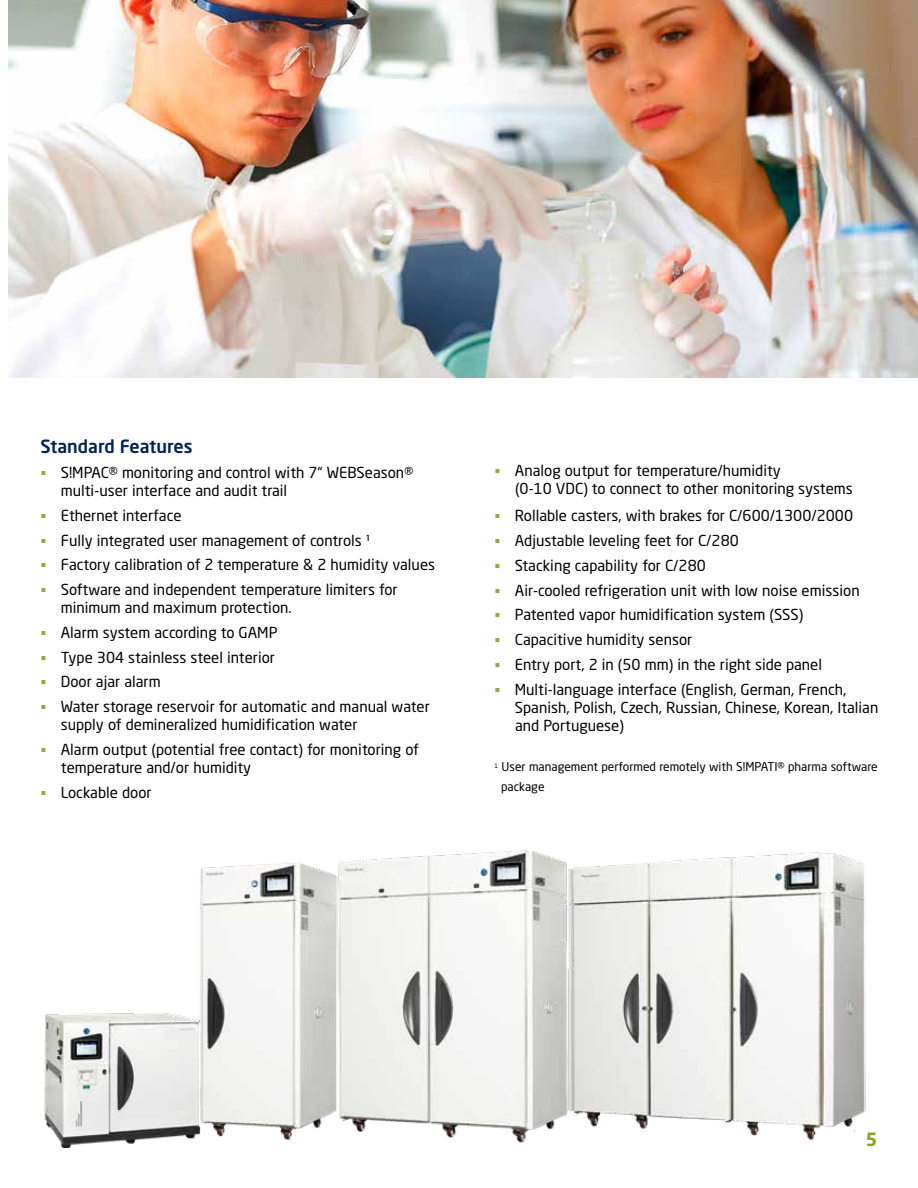
<style>
.page{position:relative;width:918px;height:1188px;background:#fff}
.page>*{position:absolute;margin:0;border:0;box-sizing:border-box;transform-origin:0 0}
.t1{font:500 18px "Neo Sans Std";color:#002157}
.t2{font:700 18px "Neo Sans Std";color:#8ca122}
.t3{font:15px/24.8px "Neo Sans Std";color:#000}
.t4{font:12px/19.5px "Neo Sans Std";color:#000}
</style>
<div class="page">
<img style="left:44px;top:851px;width:822px;height:296px">
<img style="left:9px;top:0;width:909px;height:378px">
<p class="t1" style="left:40px;top:435px;width:154px">Standard Features</p>
<p class="t3" style="left:61px;top:463px;width:354px;line-height:18px">S!MPAC® monitoring and control with 7“ WEBSeason® multi-user interface and audit trail</p>
<p class="t3" style="left:61px;top:503px;width:376px">Ethernet interface<br>Fully integrated user management of controls ¹<br>Factory calibration of 2 temperature &amp; 2 humidity values Software and independent temperature limiters for</p>
<p class="t3" style="left:61px;top:595px;width:371px">minimum and maximum protection.<br>Alarm system according to GAMP<br>Type 304 stainless steel interior<br>Door ajar alarm<br>Water storage reservoir for automatic and manual water</p>
<p class="t3" style="left:61px;top:712px;width:360px">supply of demineralized humidification water<br>Alarm output (potential free contact) for monitoring of</p>
<p class="t3" style="left:61px;top:755px;width:192px">temperature and/or humidity<br>Lockable door</p>
<p class="t3" style="left:515px;top:461px;width:339px;line-height:18px">Analog output for temperature/humidity<br>(0-10 VDC) to connect to other monitoring systems</p>
<p class="t3" style="left:515px;top:503px;width:346px">Rollable casters, with brakes for C/600/1300/2000<br>Adjustable leveling feet for C/280<br>Stacking capability for C/280<br>Air-cooled refrigeration unit with low noise emission Patented vapor humidification system (SSS)<br>Capacitive humidity sensor<br>Entry port, 2 in (50 mm) in the right side panel Multi-language interface (English, German, French,</p>
<p class="t3" style="left:515px;top:698px;width:365px;line-height:18px">Spanish, Polish, Czech, Russian, Chinese, Korean, Italian and Portuguese)</p>
<p class="t4" style="left:501px;top:757px;width:378px;text-indent:-7px"><sup>1</sup> User management performed remotely with S!MPATI® pharma software package</p>
<p class="t2" style="left:866px;top:1127px;width:13px">5</p>
</div>
